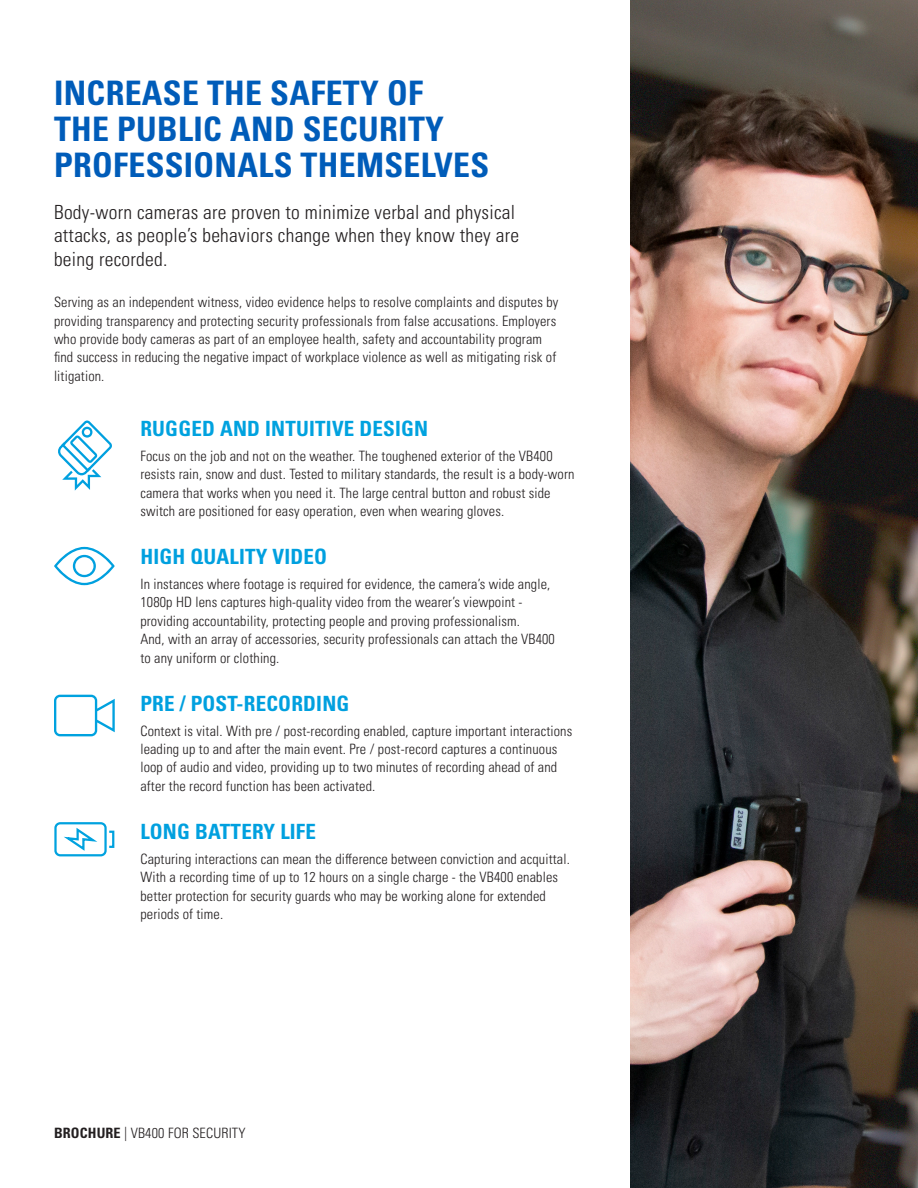
<style>
.page{position:relative;width:918px;height:1188px;background:#fff}
.page>*{position:absolute;margin:0;border:0;box-sizing:border-box;transform-origin:0 0}
.CONTENT_HEADER{font:700 condensed 33.75px/36px "Univers LT Pro";letter-spacing:.01em;color:#005cb9}
.CONTENT_HEADER_SML{font:700 condensed 21px "Univers LT Pro";letter-spacing:.01em;color:#00a0df}
.CONTENT_HEADER_SML-2{font:700 condensed 21px "Univers LT Pro";letter-spacing:.01em;color:#00a2df}
.INTRODUCTION_COPY{font:300 condensed 19.5px/23.2px "Univers LT Pro";letter-spacing:.015em;color:#231f20}
.COPY{font:300 condensed 14.25px/18.3px "Univers LT Pro";letter-spacing:.01em;color:#231f20}
.s1{font-weight:700}
</style>
<div class="page">
<img style="left:630px;top:0;width:288px;height:1188px">
<svg style="left:58px;top:420px;width:54px;height:71px"></svg>
<svg style="left:54px;top:547px;width:61px;height:38px"></svg>
<svg style="left:54px;top:822px;width:61px;height:35px"></svg>
<svg style="left:54px;top:695px;width:61px;height:41px"></svg>
<p class="CONTENT_HEADER" style="left:54px;top:75px;width:437px">INCREASE THE SAFETY OF<br>THE PUBLIC AND SECURITY<br>PROFESSIONALS THEMSELVES</p>
<p class="INTRODUCTION_COPY" style="left:54px;top:200px;width:467px">Body-worn cameras are proven to minimize verbal and physical attacks, as people’s behaviors change when they know they are being recorded.</p>
<p class="COPY" style="left:54px;top:292px;width:506px">Serving as an independent witness, video evidence helps to resolve complaints and disputes by providing transparency and protecting security professionals from false accusations. Employers who provide body cameras as part of an employee health, safety and accountability program find success in reducing the negative impact of workplace violence as well as mitigating risk of litigation.</p>
<p class="CONTENT_HEADER_SML-2" style="left:140px;top:415px;width:289px">RUGGED AND INTUITIVE DESIGN</p>
<p class="COPY" style="left:140px;top:446px;width:436px">Focus on the job and not on the weather. The toughened exterior of the VB400 resists rain, snow and dust. Tested to military standards, the result is a body-worn camera that works when you need it. The large central button and robust side switch are positioned for easy operation, even when wearing gloves.</p>
<p class="CONTENT_HEADER_SML" style="left:140px;top:544px;width:188px">HIGH QUALITY VIDEO</p>
<p class="COPY" style="left:140px;top:574px;width:416px">In instances where footage is required for evidence, the camera’s wide angle, 1080p HD lens captures high-quality video from the wearer’s viewpoint - providing accountability, protecting people and proving professionalism.<br>And, with an array of accessories, security professionals can attach the VB400 to any uniform or clothing.</p>
<p class="CONTENT_HEADER_SML" style="left:140px;top:690px;width:210px">PRE / POST-RECORDING</p>
<p class="COPY" style="left:140px;top:721px;width:433px">Context is vital. With pre / post-recording enabled, capture important interactions leading up to and after the main event. Pre / post-record captures a continuous loop of audio and video, providing up to two minutes of recording ahead of and after the record function has been activated.</p>
<p class="CONTENT_HEADER_SML" style="left:140px;top:818px;width:177px">LONG BATTERY LIFE</p>
<p class="COPY" style="left:140px;top:849px;width:431px">Capturing interactions can mean the difference between conviction and acquittal.<br>With a recording time of up to 12 hours on a single charge - the VB400 enables better protection for security guards who may be working alone for extended periods of time.</p>
<p class="COPY" style="left:54px;top:1123px;width:193px"><span class="s1">BROCHURE</span> | VB400 FOR SECURITY</p>
</div>
